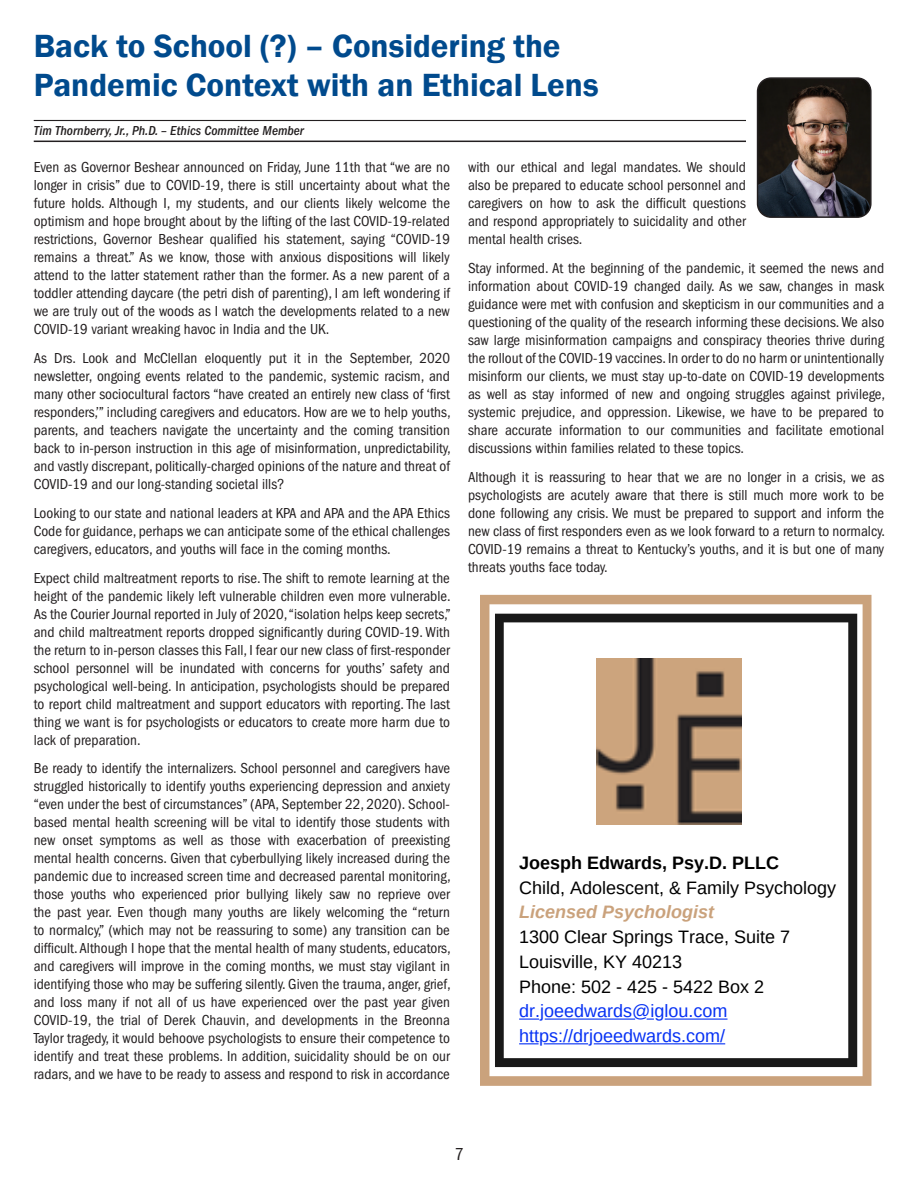
<style>
.page{position:relative;width:918px;height:1188px;background:#fff}
.page>*{position:absolute;margin:0;border:0;box-sizing:border-box;transform-origin:0 0}
.header{font:600 33px "Franklin Gothic";color:#004a8d}
.t1{font:18px/24.8px "Arimo";color:#000}
.t2{font:condensed 18px "ITC Franklin Gothic Std";color:#231f20}
.header-2{font:condensed 15px/18px "ITC Franklin Gothic Std";color:#231f20;text-align:justify}
.Byline{font:italic 500 condensed 13.5px "ITC Franklin Gothic Std";color:#231f20}
.s1{font-weight:700}
.s2{font-weight:700;font-style:italic;color:#caa27c}
.s3{color:#0631f4}
</style>
<div class="page">
<hr style="left:34px;top:120px;width:712px;height:1px;background:#231f20">
<hr style="left:34px;top:141px;width:712px;height:1px;background:#231f20">
<img style="left:759px;top:80px;width:110px;height:136px">
<div style="left:757px;top:77px;width:115px;height:141px;border:2px solid #231f20;border-radius:14px"></div>
<svg style="left:480px;top:595px;width:392px;height:491px"></svg>
<img style="left:596px;top:658px;width:146px;height:167px">
<hr style="left:665px;top:1019px;width:63px;height:1px;background:#0631f4">
<hr style="left:545px;top:1019px;width:90px;height:1px;background:#0631f4">
<svg style="left:519px;top:1019px;width:20px;height:1px"></svg>
<hr style="left:594px;top:1043px;width:131px;height:1px;background:#0631f4">
<hr style="left:544px;top:1043px;width:44px;height:1px;background:#0631f4">
<svg style="left:519px;top:1043px;width:20px;height:1px"></svg>
<p class="header" style="left:34px;top:26px;width:528px">Back to School (?) – Considering the</p>
<p class="header" style="left:34px;top:65px;width:566px">Pandemic Context with an Ethical Lens</p>
<p class="Byline" style="left:34px;top:123px;width:272px">Tim Thornberry, Jr., Ph.D. – Ethics Committee Member</p>
<p class="header-2" style="left:34px;top:158px;width:418px">Even as Governor Beshear announced on Friday, June 11th that “we are no longer in crisis” due to COVID-19, there is still uncertainty about what the future holds. Although I, my students, and our clients likely welcome the optimism and hope brought about by the lifting of the last COVID-19-related restrictions, Governor Beshear qualified his statement, saying “COVID-19 remains a threat.” As we know, those with anxious dispositions will likely attend to the latter statement rather than the former. As a new parent of a toddler attending daycare (the petri dish of parenting), I am left wondering if we are truly out of the woods as I watch the developments related to a new COVID-19 variant wreaking havoc in India and the UK.</p>
<p class="header-2" style="left:34px;top:349px;width:419px">As Drs. Look and McClellan eloquently put it in the September, 2020 newsletter, ongoing events related to the pandemic, systemic racism, and many other sociocultural factors “have created an entirely new class of ‘first responders,’” including caregivers and educators. How are we to help youths, parents, and teachers navigate the uncertainty and the coming transition back to in-person instruction in this age of misinformation, unpredictability, and vastly discrepant, politically-charged opinions of the nature and threat of COVID-19 and our long-standing societal ills?</p>
<p class="header-2" style="left:34px;top:504px;width:418px">Looking to our state and national leaders at KPA and APA and the APA Ethics Code for guidance, perhaps we can anticipate some of the ethical challenges caregivers, educators, and youths will face in the coming months.</p>
<p class="header-2" style="left:34px;top:569px;width:419px">Expect child maltreatment reports to rise. The shift to remote learning at the height of the pandemic likely left vulnerable children even more vulnerable.<br>As the Courier Journal reported in July of 2020, “isolation helps keep secrets,” and child maltreatment reports dropped significantly during COVID-19. With the return to in-person classes this Fall, I fear our new class of first-responder school personnel will be inundated with concerns for youths’ safety and psychological well-being. In anticipation, psychologists should be prepared to report child maltreatment and support educators with reporting. The last thing we want is for psychologists or educators to create more harm due to lack of preparation.</p>
<p class="header-2" style="left:34px;top:760px;width:419px">Be ready to identify the internalizers. School personnel and caregivers have struggled historically to identify youths experiencing depression and anxiety “even under the best of circumstances” (APA, September 22, 2020). School&shy;based mental health screening will be vital to identify those students with new onset symptoms as well as those with exacerbation of preexisting mental health concerns. Given that cyberbullying likely increased during the pandemic due to increased screen time and decreased parental monitoring, those youths who experienced prior bullying likely saw no reprieve over the past year. Even though many youths are likely welcoming the “return to normalcy,” (which may not be reassuring to some) any transition can be difficult. Although I hope that the mental health of many students, educators, and caregivers will improve in the coming months, we must stay vigilant in identifying those who may be suffering silently. Given the trauma, anger, grief, and loss many if not all of us have experienced over the past year given COVID-19, the trial of Derek Chauvin, and developments in the Breonna Taylor tragedy, it would behoove psychologists to ensure their competence to identify and treat these problems. In addition, suicidality should be on our radars, and we have to be ready to assess and respond to risk in accordance</p>
<p class="header-2" style="left:468px;top:158px;width:280px">with our ethical and legal mandates. We should also be prepared to educate school personnel and caregivers on how to ask the difficult questions and respond appropriately to suicidality and other mental health crises.</p>
<p class="header-2" style="left:468px;top:259px;width:418px">Stay informed. At the beginning of the pandemic, it seemed the news and information about COVID-19 changed daily. As we saw, changes in mask guidance were met with confusion and skepticism in our communities and a questioning of the quality of the research informing these decisions. We also saw large misinformation campaigns and conspiracy theories thrive during the rollout of the COVID-19 vaccines. In order to do no harm or unintentionally misinform our clients, we must stay up-to-date on COVID-19 developments as well as stay informed of new and ongoing struggles against privilege, systemic prejudice, and oppression. Likewise, we have to be prepared to share accurate information to our communities and facilitate emotional discussions within families related to these topics.</p>
<p class="header-2" style="left:468px;top:468px;width:418px">Although it is reassuring to hear that we are no longer in a crisis, we as psychologists are acutely aware that there is still much more work to be done following any crisis. We must be prepared to support and inform the new class of first responders even as we look forward to a return to normalcy.<br>COVID-19 remains a threat to Kentucky’s youths, and it is but one of many threats youths face today.</p>
<p class="t1" style="left:519px;top:850px;width:319px"><span class="s1">Joesph Edwards, Psy.D. PLLC<br></span>Child, Adolescent, &amp; Family Psychology<br><span class="s2">Licensed Psychologist<br></span>1300 Clear Springs Trace, Suite 7<br>Louisville, KY 40213<br>Phone: 502 - 425 - 5422 Box 2 <span class="s3">dr.joeedwards@iglou.com https://drjoeedwards.com/</span></p>
<p class="t2" style="left:454px;top:1144px;width:11px">7</p>
</div>
